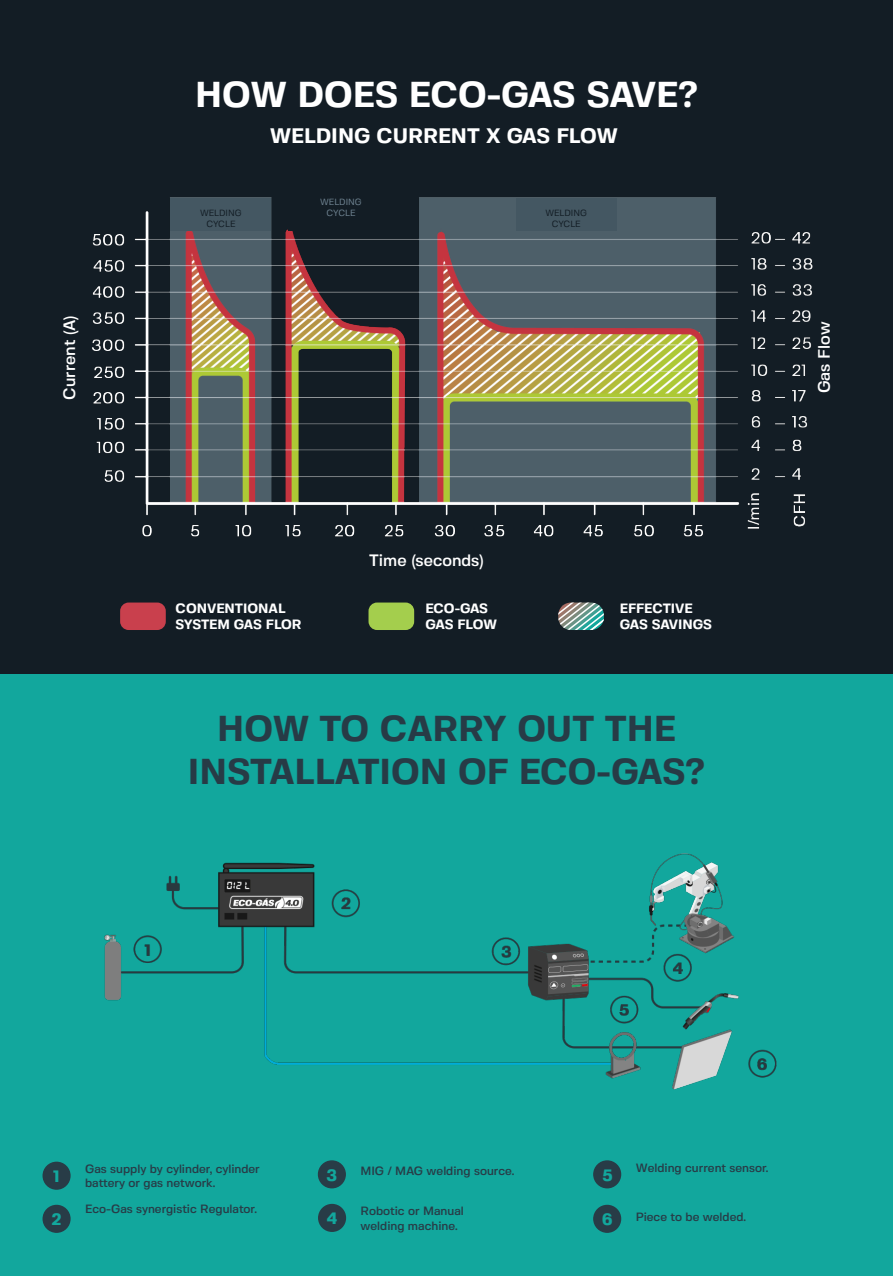
<style>
.page{position:relative;width:893px;height:1276px;background:#131d25}
.page>*{position:absolute;margin:0;border:0;box-sizing:border-box;transform-origin:0 0}
.t1{font:700 36px/43.2px "Fivo Sans";color:#273b46;text-align:center}
.t2{font:700 36px "Fivo Sans";color:#fff}
.t3{font:700 21px "Fivo Sans";color:#fff}
.t4{font:500 16.5px "Fivo Sans";color:#fff}
.t5{font:800 16.5px "Fivo Sans";color:#12a79d}
.t6{font:700 13.5px/16.2px "Fivo Sans";color:#fff}
.t7{font:500 12px/14.4px "Fivo Sans";color:#283c47}
.t8{font:9px "Fivo Sans";color:#131d25}
.t9{font:9px "Fivo Sans";color:#6e8290}
</style>
<div class="page">
<div style="left:0;top:675px;width:893px;height:601px;background:#12a79d"></div>
<div style="left:594px;top:1205px;width:26px;height:27px;background:#283c47;border-radius:50%"></div>
<div style="left:593px;top:1204px;width:28px;height:28px;border:2px solid #283c47;border-radius:50%"></div>
<div style="left:43px;top:1205px;width:27px;height:27px;background:#283c47;border-radius:50%"></div>
<div style="left:43px;top:1204px;width:28px;height:28px;border:2px solid #283c47;border-radius:50%"></div>
<img style="left:92px;top:197px;width:721px;height:340px">
<div style="left:368px;top:602px;width:46px;height:28px;background:#a4ce4d;border-radius:9px"></div>
<div style="left:120px;top:602px;width:46px;height:28px;background:#c9404d;border-radius:9px"></div>
<svg style="left:558px;top:602px;width:46px;height:28px"></svg>
<div style="left:319px;top:1161px;width:26px;height:26px;background:#283c47;border-radius:50%"></div>
<div style="left:318px;top:1160px;width:28px;height:28px;border:2px solid #283c47;border-radius:50%"></div>
<div style="left:594px;top:1161px;width:26px;height:26px;background:#283c47;border-radius:50%"></div>
<div style="left:593px;top:1160px;width:28px;height:28px;border:2px solid #283c47;border-radius:50%"></div>
<div style="left:319px;top:1204px;width:26px;height:27px;background:#283c47;border-radius:50%"></div>
<div style="left:318px;top:1203px;width:28px;height:29px;border:2px solid #283c47;border-radius:50%"></div>
<div style="left:43px;top:1162px;width:27px;height:27px;background:#283c47;border-radius:50%"></div>
<div style="left:43px;top:1161px;width:28px;height:28px;border:2px solid #283c47;border-radius:50%"></div>
<img style="left:104px;top:853px;width:673px;height:237px">
<div style="left:288px;top:199px;width:106px;height:32px;background:#131d25"></div>
<div style="left:171px;top:199px;width:100px;height:32px;background:#445762"></div>
<div style="left:516px;top:199px;width:101px;height:32px;background:#445762"></div>
<p class="t4" style="left:59px;top:400px;width:86px;rotate:-90deg">Current (A)</p>
<p class="t2" style="left:195px;top:72px;width:504px">HOW DOES ECO-GAS SAVE?</p>
<p class="t3" style="left:270px;top:123px;width:349px">WELDING CURRENT X GAS FLOW</p>
<p class="t9" style="left:320px;top:197px;width:43px">WELDING</p>
<p class="t8" style="left:200px;top:207px;width:43px">WELDING</p>
<p class="t9" style="left:326px;top:207px;width:31px">CYCLE</p>
<p class="t8" style="left:206px;top:218px;width:31px">CYCLE</p>
<p class="t8" style="left:545px;top:207px;width:43px">WELDING</p>
<p class="t8" style="left:552px;top:218px;width:31px">CYCLE</p>
<p class="t6" style="left:176px;top:600px;width:111px">CONVENTIONAL</p>
<p class="t6" style="left:176px;top:616px;width:127px">SYSTEM GAS FLOR</p>
<p class="t4" style="left:369px;top:550px;width:116px">Time (seconds)</p>
<p class="t6" style="left:426px;top:600px;width:64px">ECO-GAS</p>
<p class="t6" style="left:426px;top:616px;width:73px">GAS FLOW</p>
<p class="t6" style="left:620px;top:600px;width:94px">EFFECTIVE<br>GAS SAVINGS</p>
<p class="t1" style="left:188px;top:706px;width:519px">HOW TO CARRY OUT THE<br>INSTALLATION OF ECO-GAS?</p>
<p class="t4" style="left:814px;top:393px;width:73px;rotate:-90deg">Gas Flow</p>
<p class="t5" style="left:54px;top:1166px;width:8px">1</p>
<p class="t5" style="left:52px;top:1209px;width:10px">2</p>
<p class="t7" style="left:85px;top:1161px;width:176px">Gas supply by cylinder, cylinder battery or gas network.</p>
<p class="t7" style="left:85px;top:1201px;width:173px">Eco-Gas synergistic Regulator.</p>
<p class="t5" style="left:327px;top:1164px;width:12px">3</p>
<p class="t7" style="left:360px;top:1164px;width:156px">MIG / MAG welding source.</p>
<p class="t5" style="left:327px;top:1208px;width:11px">4</p>
<p class="t7" style="left:361px;top:1203px;width:105px">Robotic or Manual</p>
<p class="t7" style="left:361px;top:1218px;width:99px">welding machine.</p>
<p class="t5" style="left:602px;top:1164px;width:12px">5</p>
<p class="t7" style="left:636px;top:1160px;width:134px">Welding current sensor.</p>
<p class="t5" style="left:602px;top:1209px;width:12px">6</p>
<p class="t7" style="left:636px;top:1210px;width:112px">Piece to be welded.</p>
</div>
